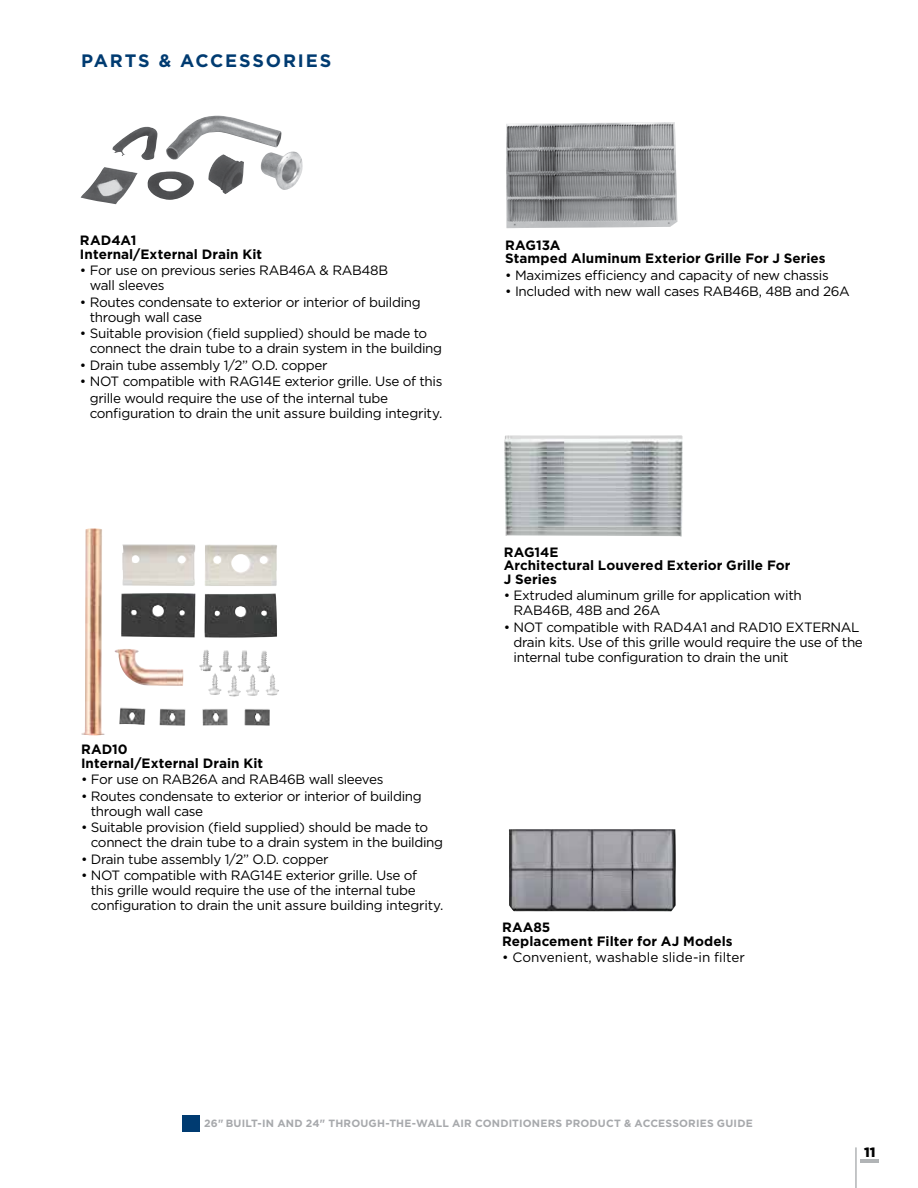
<style>
.page{position:relative;width:918px;height:1188px;background:#fff}
.page>*{position:absolute;margin:0;border:0;box-sizing:border-box;transform-origin:0 0}
.t1{font:700 18px "Gotham";letter-spacing:.1em;color:#003b71}
.t2{font:13.5px/15px "Gotham";letter-spacing:-.025em;color:#000}
.t3{font:700 13.5px/13.5px "Gotham";letter-spacing:.005em;color:#000}
.t4{font:13.5px "Gotham";color:#000}
.t5{font:900 13.5px "Gotham";color:#000}
.t6{font:700 10.5px "Gotham";letter-spacing:.015em;color:#a7a9ac}
</style>
<div class="page">
<hr style="left:856px;top:1148px;width:1px;height:40px;background:#b1b4b6">
<hr style="left:861px;top:1159px;width:18px;height:4px;background:#b1b4b6">
<img style="left:81px;top:528px;width:196px;height:207px">
<img style="left:112px;top:116px;width:191px;height:78px">
<img style="left:506px;top:122px;width:171px;height:106px">
<img style="left:504px;top:435px;width:179px;height:102px">
<div style="left:183px;top:1115px;width:17px;height:16px;background:#003b71"></div>
<img style="left:509px;top:829px;width:167px;height:82px">
<h1 class="t1" style="left:81px;top:49px;width:252px">PARTS &amp; ACCESSORIES</h1>
<p class="t3" style="left:80px;top:234px;width:184px">RAD4A1<br>Internal/External Drain Kit</p>
<p class="t2" style="left:90px;top:263px;width:300px;text-indent:-10px">• For use on previous series RAB46A &amp; RAB48B wall sleeves</p>
<p class="t2" style="left:90px;top:294px;width:333px;text-indent:-10px">• Routes condensate to exterior or interior of building through wall case</p>
<p class="t2" style="left:90px;top:326px;width:354px;text-indent:-10px">• Suitable provision (field supplied) should be made to connect the drain tube to a drain system in the building</p>
<p class="t2" style="left:80px;top:357px;width:249px">• Drain tube assembly 1/2” O.D. copper</p>
<p class="t2" style="left:90px;top:373px;width:354px;line-height:16.5px;text-indent:-10px">• NOT compatible with RAG14E exterior grille. Use of this grille would require the use of the internal tube</p>
<p class="t2" style="left:90px;top:405px;width:354px">configuration to drain the unit assure building integrity.</p>
<p class="t3" style="left:81px;top:743px;width:184px">RAD10<br>Internal/External Drain Kit</p>
<p class="t2" style="left:81px;top:772px;width:304px">• For use on RAB26A and RAB46B wall sleeves</p>
<p class="t2" style="left:91px;top:788px;width:333px;text-indent:-10px">• Routes condensate to exterior or interior of building through wall case</p>
<p class="t2" style="left:91px;top:820px;width:354px;text-indent:-10px">• Suitable provision (field supplied) should be made to connect the drain tube to a drain system in the building</p>
<p class="t2" style="left:81px;top:851px;width:249px">• Drain tube assembly 1/2” O.D. copper</p>
<p class="t2" style="left:91px;top:868px;width:354px;text-indent:-10px">• NOT compatible with RAG14E exterior grille. Use of this grille would require the use of the internal tube configuration to drain the unit assure building integrity.</p>
<p class="t3" style="left:505px;top:238px;width:322px">RAG13A<br>Stamped Aluminum Exterior Grille For J Series</p>
<p class="t2" style="left:505px;top:267px;width:325px">• Maximizes efficiency and capacity of new chassis</p>
<p class="t2" style="left:505px;top:283px;width:346px">• Included with new wall cases RAB46B, 48B and 26A</p>
<p class="t3" style="left:504px;top:545px;width:288px">RAG14E<br>Architectural Louvered Exterior Grille For<br>J Series</p>
<p class="t2" style="left:513px;top:588px;width:290px;text-indent:-10px">• Extruded aluminum grille for application with<br>RAB46B, 48B and 26A</p>
<p class="t2" style="left:514px;top:619px;width:351px;text-indent:-10px">• NOT compatible with RAD4A1 and RAD10 EXTERNAL drain kits. Use of this grille would require the use of the internal tube configuration to drain the unit</p>
<p class="t3" style="left:502px;top:921px;width:232px">RAA85<br>Replacement Filter for AJ Models</p>
<p class="t4" style="left:502px;top:949px;width:244px">• Convenient, washable slide-in filter</p>
<p class="t6" style="left:204px;top:1116px;width:550px">26" BUILT-IN AND 24" THROUGH-THE-WALL AIR CONDITIONERS PRODUCT &amp; ACCESSORIES GUIDE</p>
<p class="t5" style="left:864px;top:1143px;width:13px">11</p>
</div>
